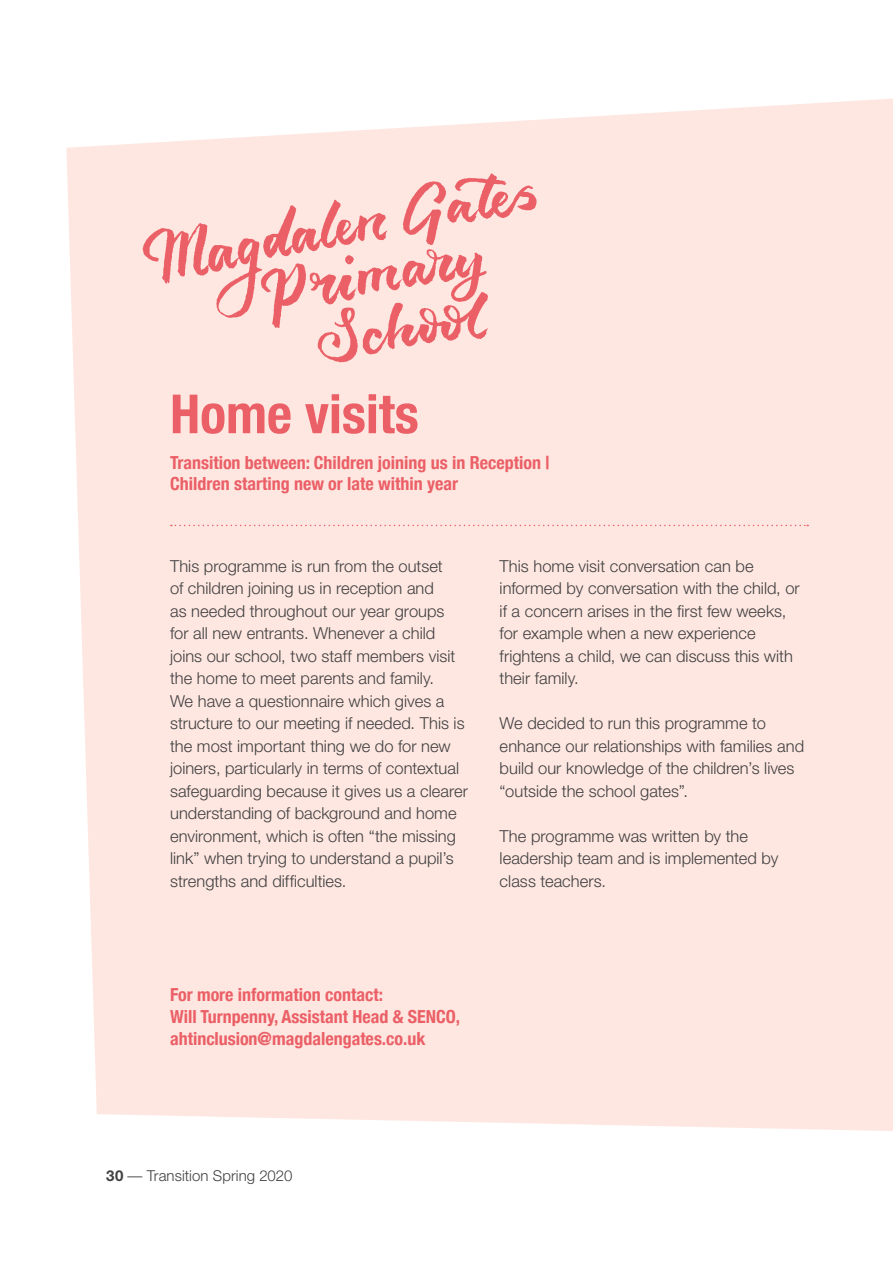
<style>
.page{position:relative;width:893px;height:1263px;background:#fff}
.page>*{position:absolute;margin:0;border:0;box-sizing:border-box;transform-origin:0 0}
.t1{font:700 condensed 54px "Helvetica Neue";color:#eb5f67}
.t2{font:700 condensed 18px/21.6px "Helvetica Neue";color:#eb5f67}
.t3{font:300 16.5px/22.5px "Helvetica Neue";color:#414042}
.t4{font:300 15px "Helvetica Neue";letter-spacing:.005em;color:#414042}
.s1{font-weight:700}
</style>
<div class="page">
<div style="left:66px;top:100px;width:808px;height:1031px;background:#fee7e0"></div>
<svg style="left:171px;top:525px;width:637px;height:1px"></svg>
<img style="left:134px;top:113px;width:407px;height:287px">
<h1 class="t1" style="left:170px;top:369px;width:250px">Home visits</h1>
<p class="t2" style="left:170px;top:450px;width:381px">Transition between: Children joining us in Reception |<br>Children starting new or late within year</p>
<p class="t3" style="left:170px;top:554px;width:300px">This programme is run from the outset<br>of children joining us in reception and<br>as needed throughout our year groups<br>for all new entrants. Whenever a child joins our school, two staff members visit the home to meet parents and family.<br>We have a questionnaire which gives a structure to our meeting if needed. This is the most important thing we do for new joiners, particularly in terms of contextual safeguarding because it gives us a clearer understanding of background and home environment, which is often “the missing link” when trying to understand a pupil’s strengths and difficulties.</p>
<p class="t3" style="left:500px;top:554px;width:302px">This home visit conversation can be informed by conversation with the child, or if a concern arises in the first few weeks, for example when a new experience frightens a child, we can discuss this with their family.</p>
<p class="t3" style="left:500px;top:712px;width:306px">We decided to run this programme to enhance our relationships with families and build our knowledge of the children’s lives “outside the school gates”.</p>
<p class="t3" style="left:500px;top:824px;width:280px">The programme was written by the leadership team and is implemented by class teachers.</p>
<p class="t2" style="left:170px;top:983px;width:291px">For more information contact:<br>Will Turnpenny, Assistant Head &amp; SENCO, ahtinclusion@magdalengates.co.uk</p>
<p class="t4" style="left:106px;top:1167px;width:188px"><span class="s1">30</span> — Transition Spring 2020</p>
</div>
